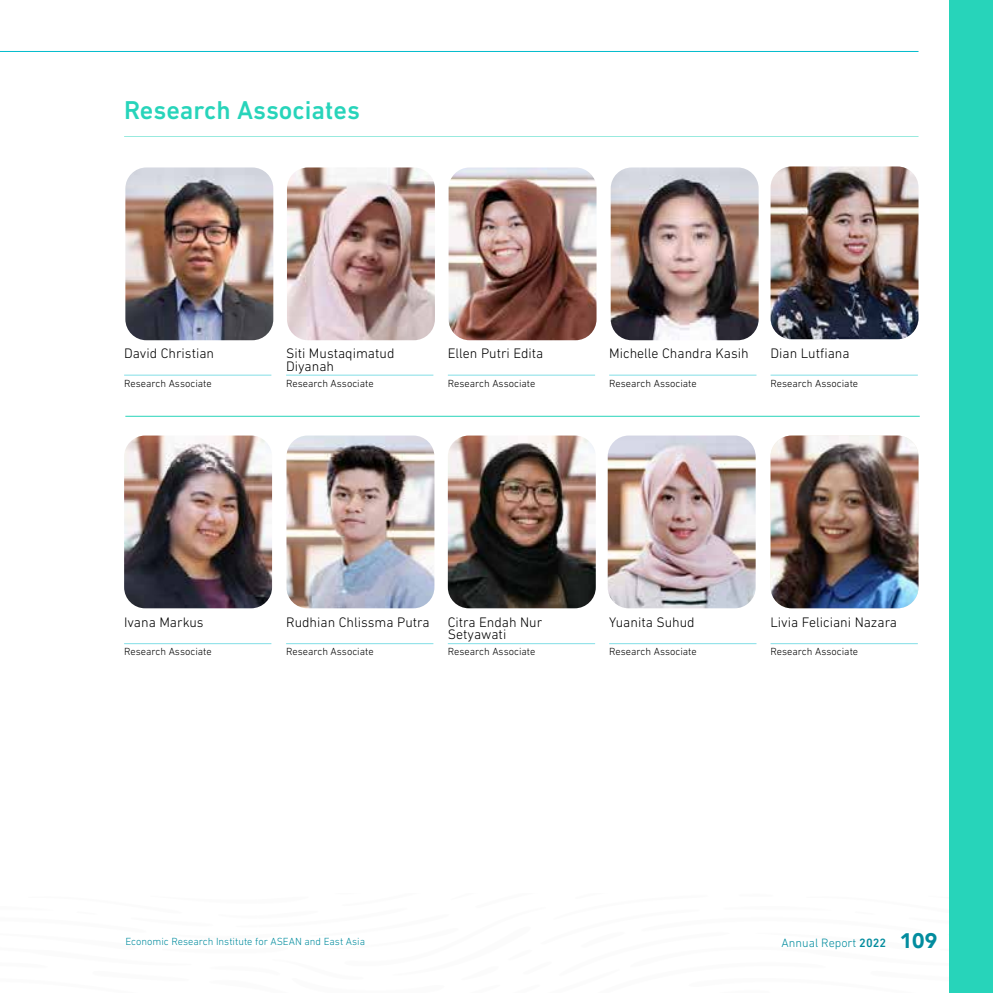
<style>
.page{position:relative;width:993px;height:993px;background:#fff}
.page>*{position:absolute;margin:0;border:0;box-sizing:border-box;transform-origin:0 0}
.t1{font:500 26.25px "DIN Next LT Pro";color:#27d4ba}
.t2{font:300 14px/12.6px "DIN Next LT Pro";color:#000}
.t3{font:300 12.25px "DIN Next LT Pro";color:#028c9e}
.t4{font:300 10.5px "DIN Next LT Pro";color:#000}
.t5{font:300 10.5px "DIN Next LT Pro";color:#028c9e}
.s1{font-weight:500}
.s2{font-family:"Avenir";font-weight:900;font-size:21px}
</style>
<div class="page">
<img style="left:286px;top:435px;width:148px;height:173px">
<img style="left:610px;top:167px;width:148px;height:173px">
<hr style="left:124px;top:136px;width:794px;height:1px;background:#27d4ba">
<img style="left:125px;top:167px;width:148px;height:173px">
<img style="left:287px;top:167px;width:148px;height:173px">
<img style="left:448px;top:167px;width:148px;height:173px">
<img style="left:770px;top:166px;width:148px;height:173px">
<img style="left:447px;top:435px;width:148px;height:173px">
<img style="left:124px;top:435px;width:148px;height:173px">
<img style="left:770px;top:435px;width:148px;height:173px">
<img style="left:607px;top:435px;width:148px;height:173px">
<hr style="left:125px;top:416px;width:794px;height:1px;background:#27d4ba">
<hr style="left:0;top:51px;width:918px;height:1px;background:#00bccc">
<hr style="left:124px;top:375px;width:147px;height:1px;background:#00bccc">
<hr style="left:124px;top:643px;width:147px;height:1px;background:#00bccc">
<hr style="left:286px;top:375px;width:147px;height:1px;background:#00bccc">
<hr style="left:286px;top:643px;width:147px;height:1px;background:#00bccc">
<hr style="left:447px;top:375px;width:148px;height:1px;background:#00bccc">
<hr style="left:447px;top:643px;width:148px;height:1px;background:#00bccc">
<hr style="left:609px;top:375px;width:147px;height:1px;background:#00bccc">
<hr style="left:609px;top:643px;width:147px;height:1px;background:#00bccc">
<hr style="left:770px;top:375px;width:147px;height:1px;background:#00bccc">
<hr style="left:770px;top:643px;width:147px;height:1px;background:#00bccc">
<div style="left:949px;top:0;width:43px;height:992px;background:#27d4ba"></div>
<h1 class="t1" style="left:124px;top:95px;width:237px">Research Associates</h1>
<h2 class="t2" style="left:124px;top:347px;width:91px">David Christian</h2>
<p class="t4" style="left:124px;top:377px;width:89px">Research Associate</p>
<h2 class="t2" style="left:286px;top:347px;width:110px">Siti Mustaqimatud<br>Diyanah</h2>
<p class="t4" style="left:286px;top:377px;width:89px">Research Associate</p>
<h2 class="t2" style="left:447px;top:347px;width:97px">Ellen Putri Edita</h2>
<p class="t4" style="left:447px;top:377px;width:89px">Research Associate</p>
<h2 class="t2" style="left:609px;top:347px;width:141px">Michelle Chandra Kasih</h2>
<p class="t4" style="left:609px;top:377px;width:89px">Research Associate</p>
<h2 class="t2" style="left:770px;top:347px;width:81px">Dian Lutfiana</h2>
<p class="t4" style="left:770px;top:377px;width:89px">Research Associate</p>
<h2 class="t2" style="left:124px;top:615px;width:81px">Ivana Markus</h2>
<p class="t4" style="left:124px;top:645px;width:89px">Research Associate</p>
<h2 class="t2" style="left:286px;top:615px;width:145px">Rudhian Chlissma Putra</h2>
<p class="t4" style="left:286px;top:645px;width:89px">Research Associate</p>
<h2 class="t2" style="left:447px;top:615px;width:96px">Citra Endah Nur<br>Setyawati</h2>
<p class="t4" style="left:447px;top:645px;width:89px">Research Associate</p>
<h2 class="t2" style="left:609px;top:615px;width:87px">Yuanita Suhud</h2>
<p class="t4" style="left:609px;top:645px;width:89px">Research Associate</p>
<h2 class="t2" style="left:770px;top:615px;width:128px">Livia Feliciani Nazara</h2>
<p class="t4" style="left:770px;top:645px;width:89px">Research Associate</p>
<p class="t5" style="left:125px;top:934px;width:241px">Economic Research Institute for ASEAN and East Asia</p>
<p class="t3" style="left:781px;top:935px;width:157px">Annual Report <span class="s1">2022</span> <span class="s2">109</span></p>
</div>
